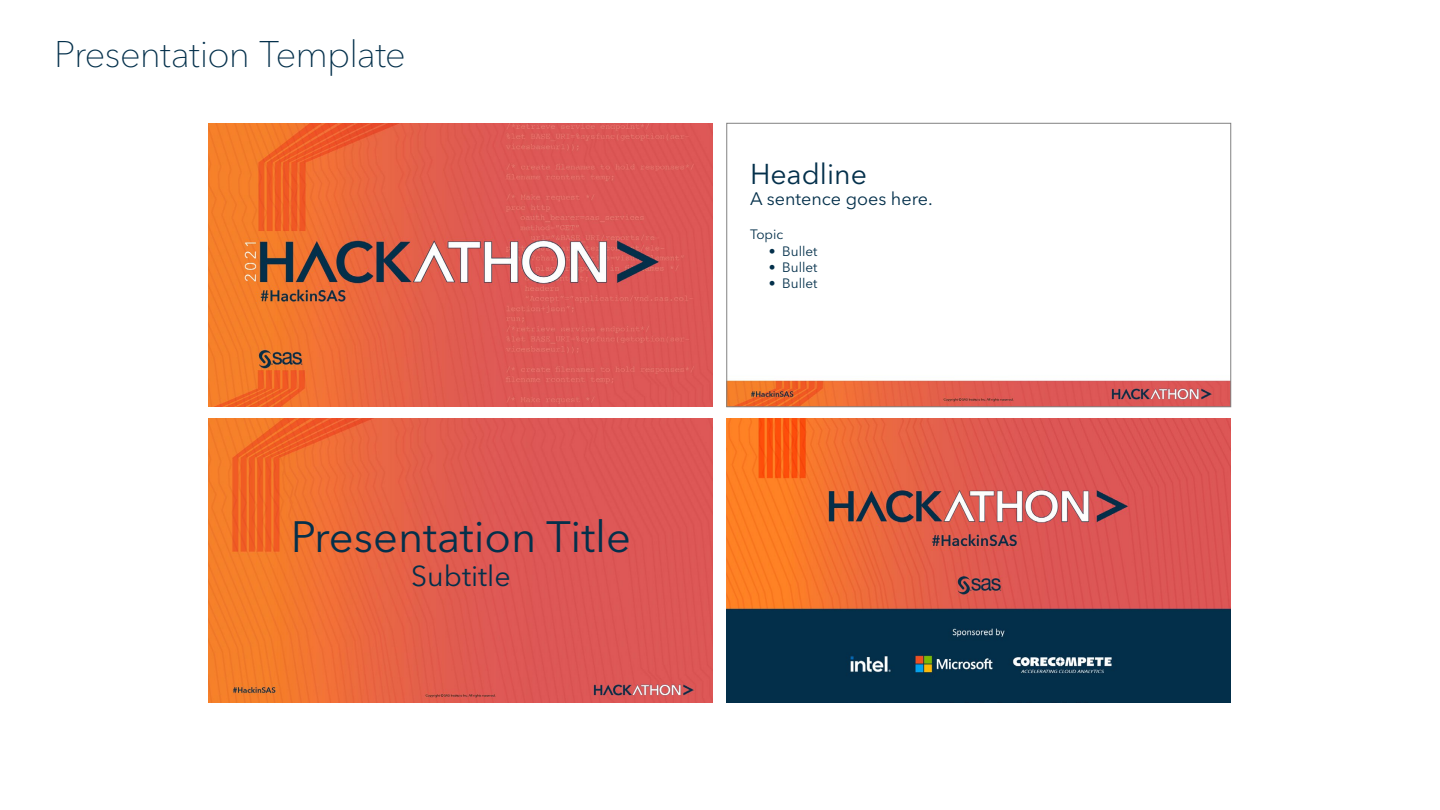
<style>
.page{position:relative;width:1440px;height:810px;background:#fff}
.page>*{position:absolute;margin:0;border:0;box-sizing:border-box;transform-origin:0 0}
.t1{font:43.5px "Avenir Next W1 G";color:#04304b}
.SASGF_Gray_header_te{font:100 36.75px "Avenir Next W1 G";letter-spacing:-.025em;color:#04304b}
.t2{font:28.5px "Avenir Next W1 G";color:#04304b}
.t3{font:18px "Avenir Next W1 G";color:#04304b}
.t4{font:13.5px "Avenir Next W1 G";color:#04304b}
</style>
<div class="page">
<img style="left:209px;top:123px;width:504px;height:284px">
<img style="left:728px;top:380px;width:501px;height:25px">
<div style="left:726px;top:123px;width:505px;height:284px;border:1px solid #828181"></div>
<img style="left:209px;top:418px;width:504px;height:284px">
<img style="left:726px;top:418px;width:504px;height:284px">
<p class="SASGF_Gray_header_te" style="left:54px;top:32px;width:353px">Presentation Template</p>
<p class="t1" style="left:291px;top:511px;width:342px">Presentation Title</p>
<p class="t2" style="left:411px;top:559px;width:101px">Subtitle</p>
<p class="t2" style="left:750px;top:157px;width:119px">Headline</p>
<p class="t3" style="left:750px;top:188px;width:184px">A sentence goes here.</p>
<p class="t4" style="left:750px;top:227px;width:35px">Topic</p>
<p class="t4" style="left:769px;top:243px;width:50px">• Bullet</p>
<p class="t4" style="left:769px;top:259px;width:50px">• Bullet</p>
<p class="t4" style="left:769px;top:275px;width:50px">• Bullet</p>
</div>
